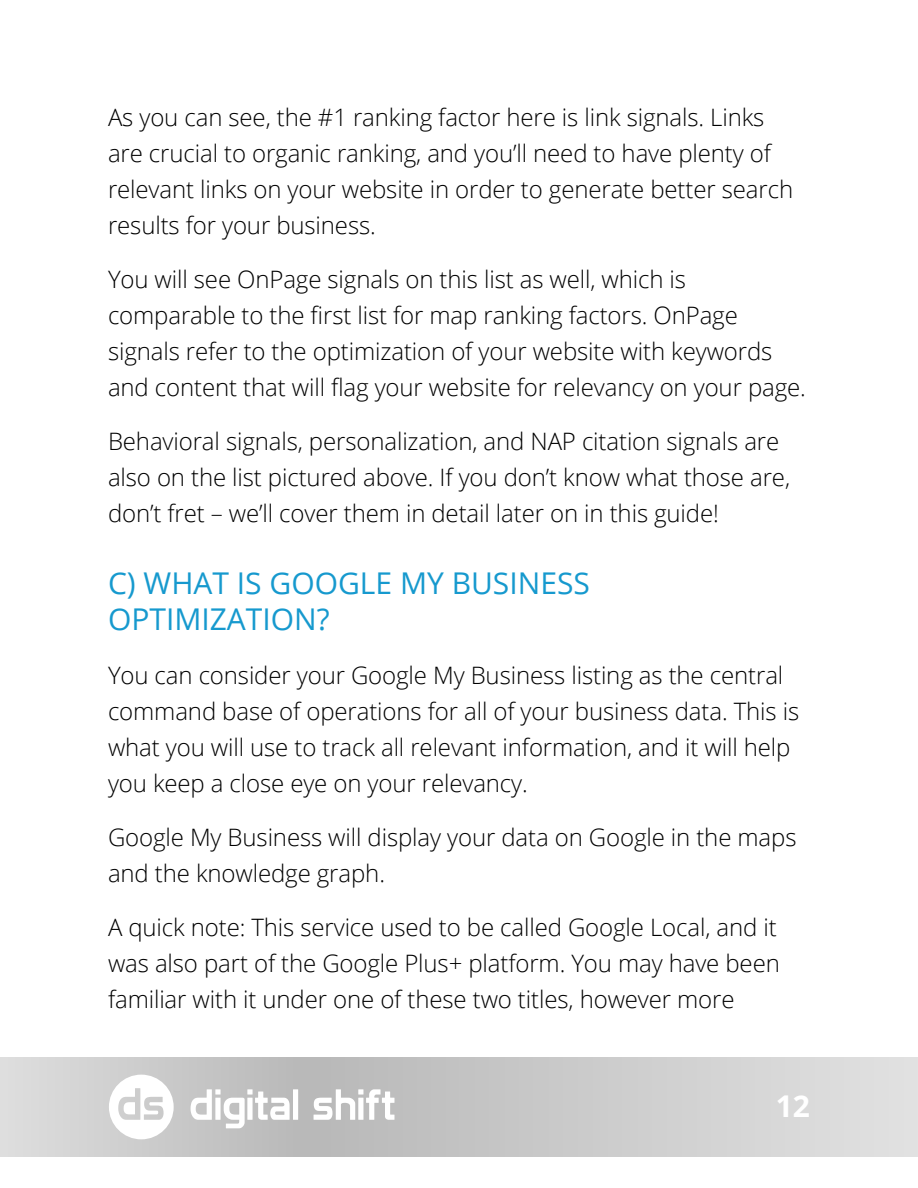
<style>
.page{position:relative;width:918px;height:1188px;background:#fff}
.page>*{position:absolute;margin:0;border:0;box-sizing:border-box;transform-origin:0 0}
.t1{font:30px/36px "Open Sans";color:#1699ce}
.t2{font:700 30px "Open Sans";color:#fff}
.t3{font:300 24px/36px "Open Sans";letter-spacing:-.005em;color:#000}
</style>
<div class="page">
<svg style="left:0;top:1057px;width:918px;height:99px;background:#cdcdcd"></svg>
<svg style="left:191px;top:1089px;width:107px;height:39px"></svg>
<svg style="left:314px;top:1089px;width:80px;height:31px"></svg>
<svg style="left:109px;top:1075px;width:65px;height:64px"></svg>
<p class="t3" style="left:108px;top:102px;width:687px">As you can see, the #1 ranking factor here is link signals. Links are crucial to organic ranking, and you’ll need to have plenty of relevant links on your website in order to generate better search results for your business.</p>
<p class="t3" style="left:108px;top:264px;width:699px">You will see OnPage signals on this list as well, which is comparable to the first list for map ranking factors. OnPage signals refer to the optimization of your website with keywords and content that will flag your website for relevancy on your page.</p>
<p class="t3" style="left:108px;top:423px;width:684px">Behavioral signals, personalization, and NAP citation signals are also on the list pictured above. If you don’t know what those are, don’t fret – we’ll cover them in detail later on in this guide!</p>
<p class="t1" style="left:108px;top:568px;width:484px">C) WHAT IS GOOGLE MY BUSINESS<br>OPTIMIZATION?</p>
<p class="t3" style="left:108px;top:657px;width:693px">You can consider your Google My Business listing as the central command base of operations for all of your business data. This is what you will use to track all relevant information, and it will help you keep a close eye on your relevancy.</p>
<p class="t3" style="left:108px;top:819px;width:690px">Google My Business will display your data on Google in the maps and the knowledge graph.</p>
<p class="t3" style="left:108px;top:909px;width:673px">A quick note: This service used to be called Google Local, and it was also part of the Google Plus+ platform. You may have been familiar with it under one of these two titles, however more</p>
<p class="t2" style="left:776px;top:1094px;width:36px">12</p>
</div>
